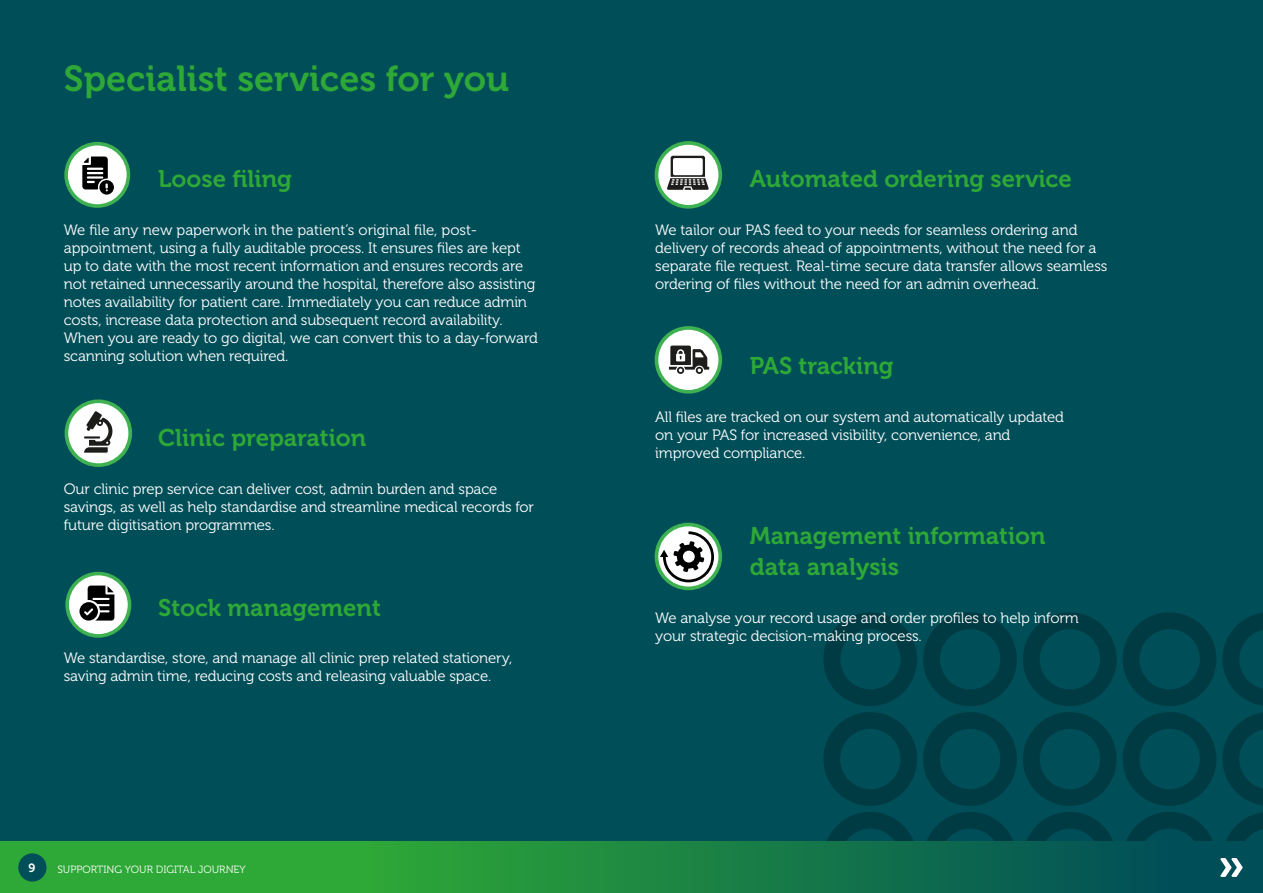
<style>
.page{position:relative;width:1263px;height:893px;background:#fff}
.page>*{position:absolute;margin:0;border:0;box-sizing:border-box;transform-origin:0 0}
.t1{font:36px "Museo 700";color:#2ea836}
.t2{font:24px/31.5px "Museo 700";color:#2ea836}
.t3{font:15px/18px "Museo 300";letter-spacing:-.01em;color:#fff}
.t4{font:12px "Museo 700";color:#fff}
.t5{font:10.5px "Museo 300";color:#fff}
</style>
<div class="page">
<div style="left:0;top:0;width:1263px;height:848px;background:#004e58"></div>
<svg style="left:1023px;top:612px;width:93px;height:94px"></svg>
<svg style="left:923px;top:612px;width:94px;height:94px"></svg>
<svg style="left:823px;top:612px;width:94px;height:94px"></svg>
<svg style="left:1023px;top:712px;width:93px;height:94px"></svg>
<svg style="left:923px;top:712px;width:94px;height:94px"></svg>
<svg style="left:823px;top:712px;width:94px;height:94px"></svg>
<svg style="left:1023px;top:812px;width:90px;height:30px"></svg>
<svg style="left:923px;top:812px;width:94px;height:30px"></svg>
<svg style="left:823px;top:812px;width:94px;height:30px"></svg>
<svg style="left:1123px;top:612px;width:93px;height:94px"></svg>
<svg style="left:1123px;top:712px;width:93px;height:94px"></svg>
<svg style="left:1126px;top:812px;width:87px;height:29px"></svg>
<svg style="left:1222px;top:613px;width:41px;height:93px"></svg>
<svg style="left:1222px;top:713px;width:41px;height:92px"></svg>
<svg style="left:1226px;top:812px;width:37px;height:29px"></svg>
<svg style="left:64px;top:142px;width:66px;height:66px"></svg>
<svg style="left:65px;top:399px;width:67px;height:68px"></svg>
<svg style="left:65px;top:572px;width:66px;height:66px"></svg>
<svg style="left:655px;top:523px;width:67px;height:67px"></svg>
<svg style="left:655px;top:326px;width:67px;height:68px"></svg>
<svg style="left:655px;top:141px;width:67px;height:68px"></svg>
<svg style="left:0;top:842px;width:1263px;height:51px;background:#1c8543"></svg>
<div style="left:18px;top:853px;width:29px;height:29px;background:#004e58;border-radius:50%"></div>
<svg style="left:1220px;top:858px;width:22px;height:19px"></svg>
<h1 class="t1" style="left:64px;top:58px;width:447px">Specialist services for you</h1>
<h2 class="t2" style="left:158px;top:163px;width:135px">Loose filing</h2>
<p class="t3" style="left:64px;top:221px;width:475px">We file any new paperwork in the patient’s original file, post&shy;appointment, using a fully auditable process. It ensures files are kept up to date with the most recent information and ensures records are not retained unnecessarily around the hospital, therefore also assisting notes availability for patient care. Immediately you can reduce admin costs, increase data protection and subsequent record availability.<br>When you are ready to go digital, we can convert this to a day-forward scanning solution when required.</p>
<h2 class="t2" style="left:158px;top:423px;width:210px">Clinic preparation</h2>
<p class="t3" style="left:64px;top:480px;width:472px">Our clinic prep service can deliver cost, admin burden and space savings, as well as help standardise and streamline medical records for future digitisation programmes.</p>
<h2 class="t2" style="left:158px;top:592px;width:224px">Stock management</h2>
<p class="t3" style="left:64px;top:649px;width:450px">We standardise, store, and manage all clinic prep related stationery, saving admin time, reducing costs and releasing valuable space.</p>
<p class="t4" style="left:28px;top:861px;width:8px">9</p>
<p class="t5" style="left:57px;top:864px;width:190px">SUPPORTING YOUR DIGITAL JOURNEY</p>
<h2 class="t2" style="left:750px;top:163px;width:324px">Automated ordering service</h2>
<p class="t3" style="left:655px;top:221px;width:454px">We tailor our PAS feed to your needs for seamless ordering and delivery of records ahead of appointments, without the need for a separate file request. Real-time secure data transfer allows seamless ordering of files without the need for an admin overhead.</p>
<h2 class="t2" style="left:750px;top:351px;width:145px">PAS tracking</h2>
<p class="t3" style="left:655px;top:408px;width:410px">All files are tracked on our system and automatically updated on your PAS for increased visibility, convenience, and improved compliance.</p>
<h2 class="t2" style="left:750px;top:520px;width:297px">Management information data analysis</h2>
<p class="t3" style="left:655px;top:609px;width:425px">We analyse your record usage and order profiles to help inform your strategic decision-making process.</p>
</div>
